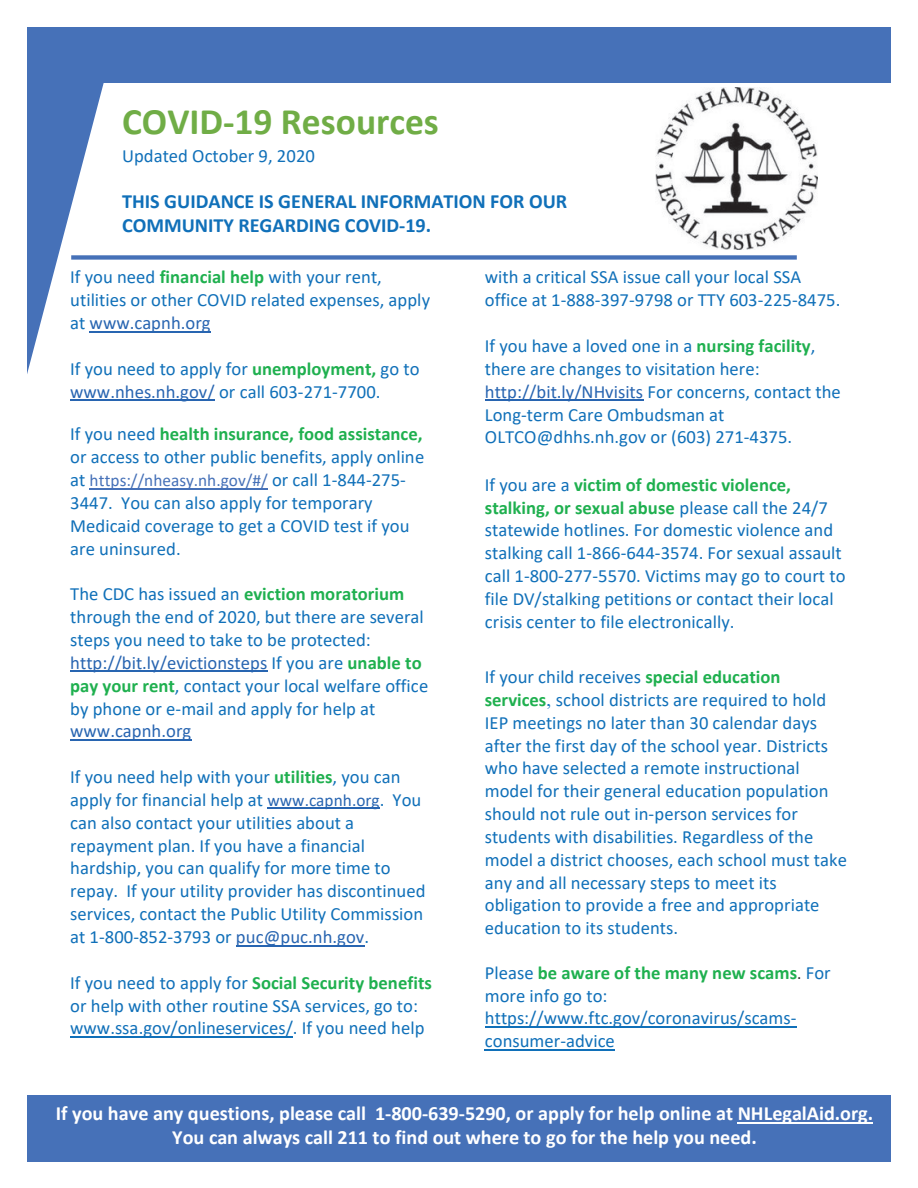
<style>
.page{position:relative;width:918px;height:1188px;background:#fff}
.page>*{position:absolute;margin:0;border:0;box-sizing:border-box;transform-origin:0 0}
.t1{font:700 37.5px "Calibri";color:#70ad46}
.t2{font:700 20.25px/24.6px "Calibri";color:#fff;text-align:center}
.t3{font:700 20.25px/24.6px "Calibri";color:#1070b9}
.t4{font:18.6px/22.8px "Calibri";color:#1070b9}
.t5{font:18.6px "Calibri";letter-spacing:.005em;color:#2865b1}
.t6{font:17.25px "Calibri";letter-spacing:.005em;color:#4671b8}
.s1{font-weight:700;color:#1fb04f}
.s2{color:#2865b1}
.s3{font-size:18.6px;color:#1070b9}
.s4{font-size:17.25px;color:#2865b1}
.s5{font-family:"Times New Roman"}
.s6{font-family:"Times New Roman";font-size:17.25px;color:#231f20}
</style>
<div class="page">
<div style="left:27px;top:1095px;width:864px;height:67px;background:#4671b8"></div>
<hr style="left:738px;top:1122px;width:135px;height:2px;background:#fff">
<hr style="left:90px;top:331px;width:121px;height:1px;background:#2865b1">
<hr style="left:70px;top:400px;width:145px;height:1px;background:#2865b1">
<hr style="left:90px;top:488px;width:178px;height:1px;background:#4671b8">
<hr style="left:70px;top:671px;width:197px;height:1px;background:#2865b1">
<hr style="left:70px;top:739px;width:121px;height:2px;background:#2865b1">
<hr style="left:267px;top:808px;width:113px;height:1px;background:#2865b1">
<hr style="left:236px;top:945px;width:128px;height:1px;background:#2865b1">
<hr style="left:70px;top:1036px;width:223px;height:2px;background:#1070b9">
<hr style="left:485px;top:400px;width:158px;height:1px;background:#2865b1">
<hr style="left:485px;top:1026px;width:312px;height:2px;background:#1070b9">
<hr style="left:485px;top:1049px;width:130px;height:2px;background:#1070b9">
<img style="left:655px;top:88px;width:162px;height:162px">
<div style="left:71px;top:255px;width:726px;height:5px;background:#4671b8"></div>
<svg style="left:27px;top:82px;width:77px;height:292px"></svg>
<div style="left:27px;top:27px;width:864px;height:55px;background:#4671b8"></div>
<h1 class="t1" style="left:122px;top:95px;width:318px">COVID-19 Resources</h1>
<p class="t4" style="left:122px;top:144px;width:194px">Updated October 9, 2020</p>
<p class="t3" style="left:122px;top:188px;width:447px">THIS GUIDANCE IS GENERAL INFORMATION FOR OUR<br>COMMUNITY REGARDING COVID-19.</p>
<p class="t4" style="left:70px;top:265px;width:361px">If you need <span class="s1">financial help</span> with your rent, utilities or other COVID related expenses, apply at <span class="s2">www.capnh.org</span></p>
<p class="t4" style="left:70px;top:357px;width:351px">If you need to apply for <span class="s1">unemployment,</span> go to <span class="s2">www.nhes.nh.gov/</span> or call 603-271-7700.</p>
<p class="t4" style="left:70px;top:422px;width:356px">If you need <span class="s1">health insurance, food assistance, </span>or access to other public benefits, apply online</p>
<p class="t6" style="left:70px;top:468px;width:337px"><span class="s3">at</span> https://nheasy.nh.gov/#/ <span class="s3">or call 1-844-275-</span></p>
<p class="t4" style="left:70px;top:491px;width:341px">3447. You can also apply for temporary<br>Medicaid coverage to get a COVID test if you are uninsured.</p>
<p class="t4" style="left:70px;top:582px;width:360px">The CDC has issued an <span class="s1">eviction moratorium </span>through the end of 2020, but there are several steps you need to take to be protected: <span class="s2">http://bit.ly/evictionsteps</span> If you are <span class="s1">unable to pay your rent</span>, contact your local welfare office by phone or e-mail and apply for help at</p>
<p class="t5" style="left:70px;top:718px;width:123px">www.capnh.org</p>
<p class="t4" style="left:70px;top:765px;width:357px">If you need help with your <span class="s1">utilities</span>, you can apply for financial help at <span class="s4">www.capnh.org</span>. You can also contact your utilities about a repayment plan. If you have a financial hardship, you can qualify for more time to repay. If your utility provider has discontinued services, contact the Public Utility Commission at 1-800-852-3793 or <span class="s2">puc@puc.nh.gov</span>.</p>
<p class="t4" style="left:70px;top:971px;width:363px">If you need to apply for <span class="s1">Social Security benefits </span>or help with other routine SSA services, go to: www.ssa.gov/onlineservices/. If you need help</p>
<p class="t4" style="left:485px;top:265px;width:357px">with a critical SSA issue call your local SSA office at 1-888-397-9798 or TTY 603-225-8475.</p>
<p class="t4" style="left:485px;top:334px;width:358px">If you have a loved one in a <span class="s1">nursing facility</span>, there are changes to visitation here: <span class="s2">http://bit.ly/NHvisits</span> For concerns, contact the Long-term Care Ombudsman at OLTCO@dhhs.nh.gov or (603) 271-4375.</p>
<p class="t4" style="left:485px;top:473px;width:362px">If you are a <span class="s1">victim of domestic violence, stalking, or sexual abuse</span> please call the 24/7 statewide hotlines. For domestic violence and stalking call 1-866-644-3574. For sexual assault call 1-800-277-5570. Victims may go to court to file DV/stalking petitions or contact their local crisis center to file electronically.</p>
<p class="t4" style="left:485px;top:665px;width:364px">If your child receives <span class="s1">special education services</span><span class="s5">,</span> school districts are required to hold IEP meetings no later than 30 calendar days after the first day of the school year. Districts who have selected a remote instructional model for their general education population should not rule out in-person services for students with disabilities. Regardless of the model a district chooses, each school must take any and all necessary steps to meet its obligation to provide a free and appropriate education to its students.</p>
<p class="t4" style="left:485px;top:961px;width:347px">Please <span class="s1">be aware of the many new scams</span><span class="s6">.</span> For more info go to: https://www.ftc.gov/coronavirus/scams&shy;consumer-advice</p>
<p class="t2" style="left:56px;top:1101px;width:819px">If you have any questions, please call 1-800-639-5290, or apply for help online at NHLegalAid.org.<br>You can always call 211 to find out where to go for the help you need.</p>
</div>
